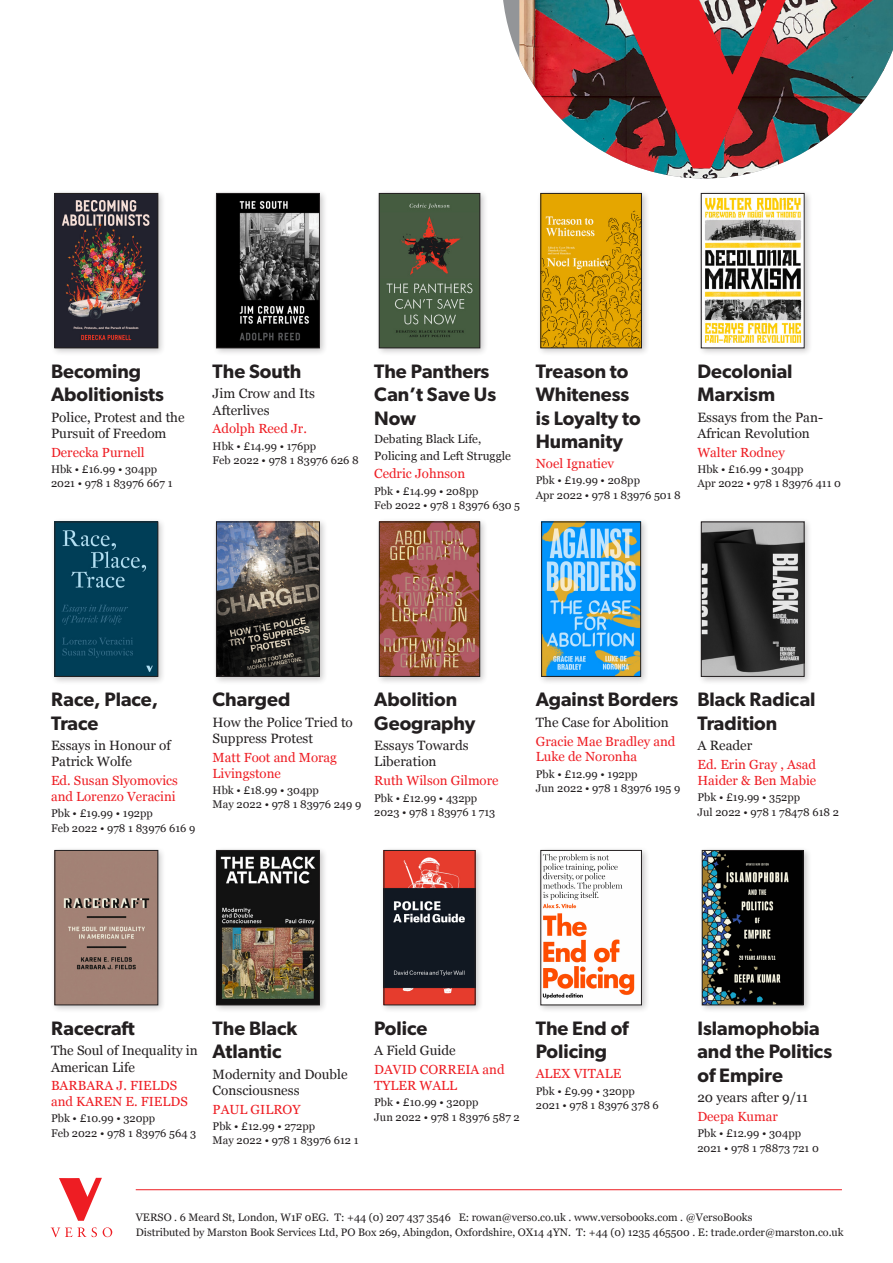
<style>
.page{position:relative;width:893px;height:1263px;background:#fff}
.page>*{position:absolute;margin:0;border:0;box-sizing:border-box;transform-origin:0 0}
.t1{font:600 19.5px/23.4px "Gibson";color:#231f20}
.sub{font:13.5px/16.2px "Georgia";color:#231f20}
.author{font:13.2px/15.9px "Georgia";color:#ee1d23}
.sub-2{font:12px/16.2px "Georgia";color:#231f20}
.biblio{font:11.1px "Georgia";color:#231f20}
.t2{font:10.8px "Georgia";color:#231f20}
</style>
<div class="page">
<div style="left:51px;top:190px;width:115px;height:166px;background:#231f20;opacity:.25"></div>
<img style="left:57px;top:195px;width:99px;height:151px">
<div style="left:55px;top:193px;width:103px;height:155px;border:1px solid #231f20"></div>
<div style="left:51px;top:518px;width:115px;height:167px;background:#231f20;opacity:.25"></div>
<img style="left:57px;top:524px;width:99px;height:151px">
<div style="left:55px;top:522px;width:103px;height:155px;border:1px solid #231f20"></div>
<div style="left:51px;top:847px;width:115px;height:166px;background:#231f20;opacity:.25"></div>
<img style="left:57px;top:852px;width:99px;height:151px">
<div style="left:55px;top:850px;width:103px;height:155px;border:1px solid #231f20"></div>
<div style="left:213px;top:190px;width:115px;height:166px;background:#231f20;opacity:.25"></div>
<img style="left:218px;top:195px;width:100px;height:151px">
<div style="left:216px;top:193px;width:104px;height:155px;border:1px solid #231f20"></div>
<div style="left:213px;top:518px;width:115px;height:167px;background:#231f20;opacity:.25"></div>
<img style="left:218px;top:524px;width:100px;height:151px">
<div style="left:216px;top:522px;width:104px;height:155px;border:1px solid #231f20"></div>
<div style="left:213px;top:847px;width:115px;height:166px;background:#231f20;opacity:.25"></div>
<img style="left:218px;top:852px;width:100px;height:151px">
<div style="left:216px;top:850px;width:104px;height:155px;border:1px solid #231f20"></div>
<div style="left:375px;top:190px;width:113px;height:166px;background:#231f20;opacity:.25"></div>
<img style="left:381px;top:195px;width:97px;height:151px">
<div style="left:379px;top:193px;width:101px;height:155px;border:1px solid #231f20"></div>
<div style="left:375px;top:518px;width:113px;height:167px;background:#231f20;opacity:.25"></div>
<img style="left:381px;top:524px;width:97px;height:151px">
<div style="left:379px;top:522px;width:101px;height:155px;border:1px solid #231f20"></div>
<div style="left:380px;top:847px;width:104px;height:166px;background:#231f20;opacity:.25"></div>
<img style="left:386px;top:852px;width:87px;height:151px">
<div style="left:384px;top:850px;width:91px;height:155px;border:1px solid #231f20"></div>
<div style="left:537px;top:190px;width:113px;height:166px;background:#231f20;opacity:.25"></div>
<img style="left:543px;top:195px;width:97px;height:151px">
<div style="left:541px;top:193px;width:101px;height:155px;border:1px solid #231f20"></div>
<div style="left:538px;top:518px;width:111px;height:167px;background:#231f20;opacity:.25"></div>
<img style="left:543px;top:524px;width:96px;height:151px">
<div style="left:541px;top:522px;width:100px;height:155px;border:1px solid #231f20"></div>
<div style="left:537px;top:847px;width:113px;height:166px;background:#231f20;opacity:.25"></div>
<img style="left:543px;top:852px;width:97px;height:151px">
<div style="left:541px;top:850px;width:101px;height:155px;border:1px solid #231f20"></div>
<div style="left:697px;top:190px;width:115px;height:166px;background:#231f20;opacity:.25"></div>
<img style="left:703px;top:195px;width:99px;height:151px">
<div style="left:701px;top:193px;width:103px;height:155px;border:1px solid #231f20"></div>
<div style="left:697px;top:518px;width:115px;height:167px;background:#231f20;opacity:.25"></div>
<img style="left:703px;top:524px;width:99px;height:151px">
<div style="left:701px;top:522px;width:103px;height:155px;border:1px solid #231f20"></div>
<div style="left:698px;top:847px;width:114px;height:166px;background:#231f20;opacity:.25"></div>
<img style="left:704px;top:852px;width:97px;height:151px">
<div style="left:702px;top:850px;width:101px;height:155px;border:1px solid #231f20"></div>
<svg style="left:503px;top:0;width:16px;height:58px"></svg>
<img style="left:519px;top:0;width:374px;height:178px">
<hr style="left:136px;top:1189px;width:706px;height:1px;background:#ee1d23">
<svg style="left:59px;top:1178px;width:43px;height:43px"></svg>
<svg style="left:51px;top:1227px;width:35px;height:10px"></svg>
<svg style="left:92px;top:1227px;width:5px;height:10px"></svg>
<svg style="left:103px;top:1227px;width:9px;height:10px"></svg>
<img style="left:561px;top:0;width:285px;height:175px">
<p class="t1" style="left:51px;top:359px;width:114px">Becoming<br>Abolitionists</p>
<p class="sub" style="left:51px;top:408px;width:135px">Police, Protest and the<br>Pursuit of Freedom</p>
<p class="author" style="left:51px;top:444px;width:95px">Derecka Purnell</p>
<p class="biblio" style="left:51px;top:461px;width:108px">Hbk • £16.99 • 304pp</p>
<p class="biblio" style="left:51px;top:475px;width:123px">2021 • 978 1 83976 667 1</p>
<p class="t1" style="left:213px;top:359px;width:90px">The South</p>
<p class="sub" style="left:213px;top:385px;width:104px">Jim Crow and Its<br>Afterlives</p>
<p class="author" style="left:213px;top:420px;width:96px">Adolph Reed Jr.</p>
<p class="biblio" style="left:213px;top:438px;width:105px">Hbk • £14.99 • 176pp</p>
<p class="biblio" style="left:213px;top:452px;width:148px">Feb 2022 • 978 1 83976 626 8</p>
<p class="t1" style="left:374px;top:359px;width:123px">The Panthers<br>Can’t Save Us<br>Now</p>
<p class="sub-2" style="left:374px;top:431px;width:138px">Debating Black Life,<br>Policing and Left Struggle</p>
<p class="author" style="left:374px;top:465px;width:92px">Cedric Johnson</p>
<p class="biblio" style="left:374px;top:483px;width:106px">Pbk • £14.99 • 208pp</p>
<p class="biblio" style="left:374px;top:497px;width:147px">Feb 2022 • 978 1 83976 630 5</p>
<p class="t1" style="left:536px;top:359px;width:106px">Treason to<br>Whiteness is Loyalty to<br>Humanity</p>
<p class="author" style="left:536px;top:455px;width:80px">Noel Ignatiev</p>
<p class="biblio" style="left:536px;top:472px;width:106px">Pbk • £19.99 • 208pp</p>
<p class="biblio" style="left:536px;top:487px;width:147px">Apr 2022 • 978 1 83976 501 8</p>
<p class="t1" style="left:697px;top:359px;width:97px">Decolonial<br>Marxism</p>
<p class="sub" style="left:697px;top:408px;width:127px">Essays from the Pan-<br>African Revolution</p>
<p class="author" style="left:697px;top:444px;width:89px">Walter Rodney</p>
<p class="biblio" style="left:697px;top:461px;width:108px">Hbk • £16.99 • 304pp</p>
<p class="biblio" style="left:697px;top:475px;width:145px">Apr 2022 • 978 1 83976 411 0</p>
<p class="t1" style="left:51px;top:687px;width:108px">Race, Place,<br>Trace</p>
<p class="sub" style="left:51px;top:737px;width:121px">Essays in Honour of<br>Patrick Wolfe</p>
<p class="author" style="left:51px;top:772px;width:128px">Ed. Susan Slyomovics and Lorenzo Veracini</p>
<p class="biblio" style="left:51px;top:805px;width:103px">Pbk • £19.99 • 192pp</p>
<p class="biblio" style="left:51px;top:820px;width:146px">Feb 2022 • 978 1 83976 616 9</p>
<p class="t1" style="left:213px;top:687px;width:79px">Charged</p>
<p class="sub" style="left:213px;top:713px;width:142px">How the Police Tried to<br>Suppress Protest</p>
<p class="author" style="left:213px;top:749px;width:126px">Matt Foot and Morag<br>Livingstone</p>
<p class="biblio" style="left:213px;top:782px;width:108px">Hbk • £18.99 • 304pp</p>
<p class="biblio" style="left:213px;top:796px;width:150px">May 2022 • 978 1 83976 249 9</p>
<p class="t1" style="left:374px;top:687px;width:103px">Abolition<br>Geography</p>
<p class="sub" style="left:374px;top:737px;width:96px">Essays Towards<br>Liberation</p>
<p class="author" style="left:374px;top:772px;width:126px">Ruth Wilson Gilmore</p>
<p class="biblio" style="left:374px;top:789px;width:105px">Pbk • £12.99 • 432pp</p>
<p class="biblio" style="left:374px;top:804px;width:123px">2023 • 978 1 83976 1 713</p>
<p class="t1" style="left:536px;top:687px;width:144px">Against Borders</p>
<p class="sub" style="left:536px;top:713px;width:135px">The Case for Abolition</p>
<p class="author" style="left:536px;top:732px;width:141px">Gracie Mae Bradley and<br>Luke de Noronha</p>
<p class="biblio" style="left:536px;top:766px;width:103px">Pbk • £12.99 • 192pp</p>
<p class="biblio" style="left:536px;top:780px;width:146px">Jun 2022 • 978 1 83976 195 9</p>
<p class="t1" style="left:697px;top:687px;width:120px">Black Radical<br>Tradition</p>
<p class="sub" style="left:697px;top:737px;width:56px">A Reader</p>
<p class="author" style="left:697px;top:756px;width:120px">Ed. Erin Gray , Asad<br>Haider &amp; Ben Mabie</p>
<p class="biblio" style="left:697px;top:789px;width:104px">Pbk • £19.99 • 352pp</p>
<p class="biblio" style="left:697px;top:804px;width:143px">Jul 2022 • 978 1 78478 618 2</p>
<p class="t1" style="left:51px;top:1016px;width:85px">Racecraft</p>
<p class="sub" style="left:51px;top:1042px;width:148px">The Soul of Inequality in<br>American Life</p>
<p class="author" style="left:51px;top:1077px;width:138px">BARBARA J. FIELDS and KAREN E. FIELDS</p>
<p class="biblio" style="left:51px;top:1110px;width:106px">Pbk • £10.99 • 320pp</p>
<p class="biblio" style="left:51px;top:1125px;width:147px">Feb 2022 • 978 1 83976 564 3</p>
<p class="t1" style="left:213px;top:1016px;width:86px">The Black<br>Atlantic</p>
<p class="sub" style="left:213px;top:1065px;width:136px">Modernity and Double<br>Consciousness</p>
<p class="author" style="left:213px;top:1101px;width:89px">PAUL GILROY</p>
<p class="biblio" style="left:213px;top:1118px;width:104px">Pbk • £12.99 • 272pp</p>
<p class="biblio" style="left:213px;top:1132px;width:148px">May 2022 • 978 1 83976 612 1</p>
<p class="t1" style="left:374px;top:1016px;width:55px">Police</p>
<p class="sub" style="left:374px;top:1042px;width:83px">A Field Guide</p>
<p class="author" style="left:374px;top:1061px;width:132px">DAVID CORREIA and<br>TYLER WALL</p>
<p class="biblio" style="left:374px;top:1094px;width:106px">Pbk • £10.99 • 320pp</p>
<p class="biblio" style="left:374px;top:1109px;width:147px">Jun 2022 • 978 1 83976 587 2</p>
<p class="t1" style="left:536px;top:1016px;width:94px">The End of<br>Policing</p>
<p class="author" style="left:536px;top:1065px;width:87px">ALEX VITALE</p>
<p class="biblio" style="left:536px;top:1083px;width:100px">Pbk • £9.99 • 320pp</p>
<p class="biblio" style="left:536px;top:1097px;width:125px">2021 • 978 1 83976 378 6</p>
<p class="t1" style="left:697px;top:1016px;width:136px">Islamophobia and the Politics of Empire</p>
<p class="sub" style="left:697px;top:1089px;width:112px">20 years after 9/11</p>
<p class="author" style="left:697px;top:1108px;width:82px">Deepa Kumar</p>
<p class="biblio" style="left:697px;top:1125px;width:105px">Pbk • £12.99 • 304pp</p>
<p class="biblio" style="left:697px;top:1140px;width:123px">2021 • 978 1 78873 721 0</p>
<p class="t2" style="left:136px;top:1209px;width:618px">VERSO . 6 Meard St, London, W1F 0EG. T: +44 (0) 207 437 3546 E: rowan@verso.co.uk . www.versobooks.com . @VersoBooks</p>
<p class="t2" style="left:136px;top:1224px;width:709px">Distributed by Marston Book Services Ltd, PO Box 269, Abingdon, Oxfordshire, OX14 4YN. T: +44 (0) 1235 465500 . E: trade.order@marston.co.uk</p>
</div>
